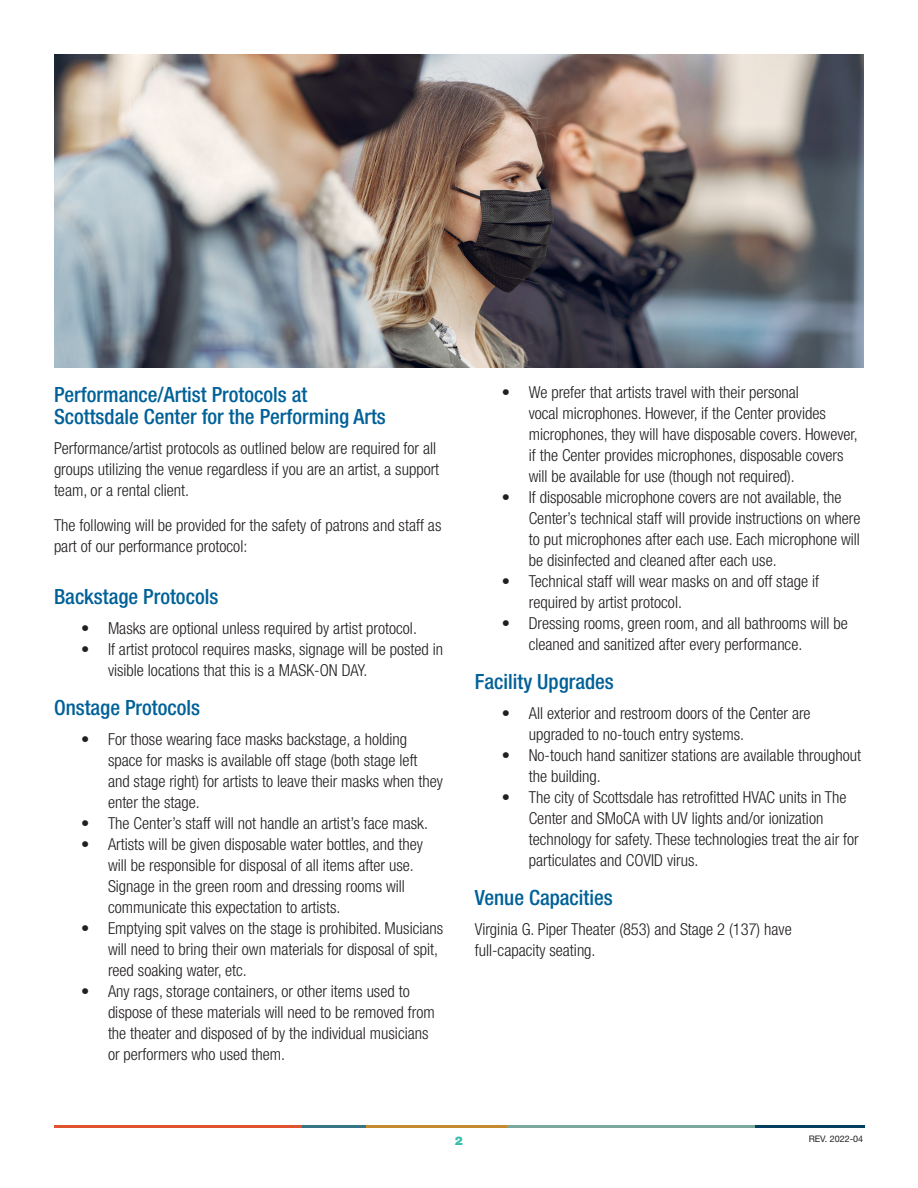
<style>
.page{position:relative;width:918px;height:1188px;background:#fff}
.page>*{position:absolute;margin:0;border:0;box-sizing:border-box;transform-origin:0 0}
.header_02{font:500 condensed 21px/22.5px "Helvetica Neue LT Std";color:#006198}
.content{font:300 condensed 16.5px/21px "Helvetica Neue LT Std";color:#231f20}
.t1{font:900 12px "Helvetica Neue LT Std";color:#39beae}
.t2{font:9px "Helvetica Neue LT Std";color:#231f20}
</style>
<div class="page">
<hr style="left:54px;top:1125px;width:248px;height:3px;background:#df542f">
<hr style="left:302px;top:1125px;width:64px;height:3px;background:#367583">
<hr style="left:366px;top:1125px;width:142px;height:3px;background:#c78b2f">
<hr style="left:508px;top:1125px;width:247px;height:3px;background:#7aa89e">
<hr style="left:755px;top:1125px;width:109px;height:3px;background:#053f60">
<img style="left:54px;top:54px;width:810px;height:313px">
<p class="header_02" style="left:54px;top:383px;width:333px">Performance/Artist Protocols at<br>Scottsdale Center for the Performing Arts</p>
<p class="content" style="left:54px;top:438px;width:387px">Performance/artist protocols as outlined below are required for all groups utilizing the venue regardless if you are an artist, a support team, or a rental client.</p>
<p class="content" style="left:54px;top:514px;width:389px">The following will be provided for the safety of patrons and staff as part of our performance protocol:</p>
<p class="header_02" style="left:54px;top:585px;width:166px">Backstage Protocols</p>
<p class="content" style="left:81px;top:618px;width:337px">• Masks are optional unless required by artist protocol.</p>
<p class="content" style="left:108px;top:639px;width:337px;text-indent:-27px">• If artist protocol requires masks, signage will be posted in visible locations that this is a MASK-ON DAY.</p>
<p class="header_02" style="left:54px;top:696px;width:148px">Onstage Protocols</p>
<p class="content" style="left:108px;top:729px;width:336px;text-indent:-27px">• For those wearing face masks backstage, a holding space for masks is available off stage (both stage left and stage right) for artists to leave their masks when they enter the stage.</p>
<p class="content" style="left:81px;top:813px;width:348px">• The Center’s staff will not handle an artist’s face mask.</p>
<p class="content" style="left:108px;top:834px;width:317px;text-indent:-27px">• Artists will be given disposable water bottles, and they will be responsible for disposal of all items after use.<br>Signage in the green room and dressing rooms will communicate this expectation to artists.</p>
<p class="content" style="left:108px;top:918px;width:337px;text-indent:-27px">• Emptying spit valves on the stage is prohibited. Musicians will need to bring their own materials for disposal of spit, reed soaking water, etc.</p>
<p class="content" style="left:108px;top:981px;width:328px;text-indent:-27px">• Any rags, storage containers, or other items used to dispose of these materials will need to be removed from the theater and disposed of by the individual musicians or performers who used them.</p>
<p class="content" style="left:529px;top:382px;width:331px;text-indent:-27px">• We prefer that artists travel with their personal<br>vocal microphones. However, if the Center provides microphones, they will have disposable covers. However, if the Center provides microphones, disposable covers will be available for use (though not required).</p>
<p class="content" style="left:529px;top:487px;width:333px;text-indent:-27px">• If disposable microphone covers are not available, the Center’s technical staff will provide instructions on where to put microphones after each use. Each microphone will be disinfected and cleaned after each use.</p>
<p class="content" style="left:529px;top:571px;width:292px;text-indent:-27px">• Technical staff will wear masks on and off stage if required by artist protocol.</p>
<p class="content" style="left:529px;top:613px;width:321px;text-indent:-27px">• Dressing rooms, green room, and all bathrooms will be cleaned and sanitized after every performance.</p>
<p class="header_02" style="left:475px;top:671px;width:141px">Facility Upgrades</p>
<p class="content" style="left:529px;top:703px;width:283px;text-indent:-27px">• All exterior and restroom doors of the Center are upgraded to no-touch entry systems.</p>
<p class="content" style="left:529px;top:745px;width:334px;text-indent:-27px">• No-touch hand sanitizer stations are available throughout the building.</p>
<p class="content" style="left:529px;top:787px;width:332px;text-indent:-27px">• The city of Scottsdale has retrofitted HVAC units in The Center and SMoCA with UV lights and/or ionization technology for safety. These technologies treat the air for particulates and COVID virus.</p>
<p class="header_02" style="left:475px;top:887px;width:140px">Venue Capacities</p>
<p class="content" style="left:475px;top:919px;width:318px">Virginia G. Piper Theater (853) and Stage 2 (137) have full-capacity seating.</p>
<p class="t1" style="left:455px;top:1134px;width:10px">2</p>
<p class="t2" style="left:809px;top:1133px;width:56px">REV. 2022-04</p>
</div>
